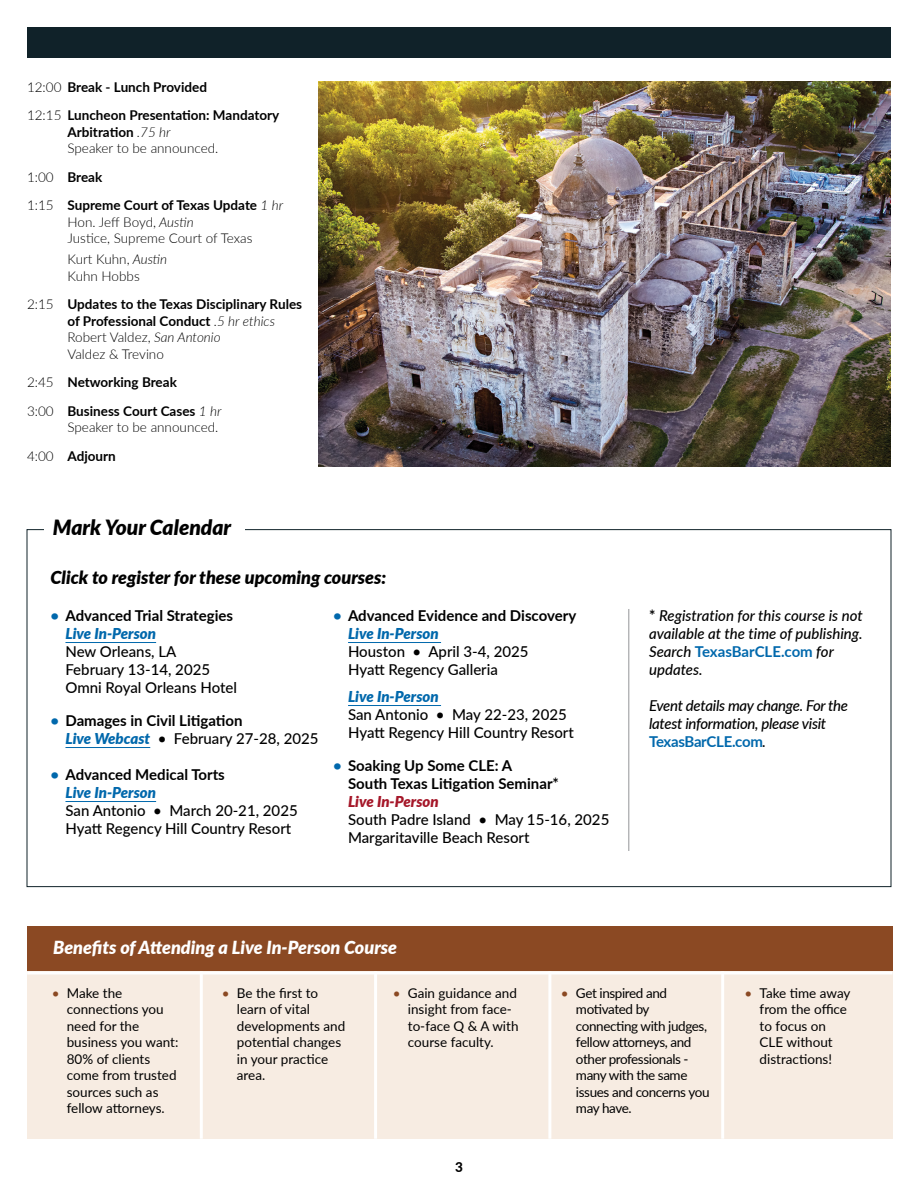
<style>
.page{position:relative;width:918px;height:1188px;background:#fff}
.page>*{position:absolute;margin:0;border:0;box-sizing:border-box;transform-origin:0 0}
.t1{font:italic 900 21px "Lato";color:#000}
.t2{font:italic 900 18px "Lato";color:#fff}
.t3{font:italic 900 18px "Lato";color:#000}
.t4{font:500 15px/18px "Lato";color:#000}
.t5{font:700 15px/18px "Lato";color:#000}
.t6{font:italic 500 15px/18px "Lato";letter-spacing:-.01em;color:#000}
.t7{font:italic 900 15px "Lato";color:#0068ac}
.t8{font:italic 900 15px "Lato";color:#a51729}
.t9{font:13.5px/16.5px "Lato";color:#000}
.t10{font:700 13.5px/28.5px "Lato";color:#000}
.t11{font:300 13.5px/16.5px "Lato";color:#000}
.t12{font:13.5px/16.5px "Lato";letter-spacing:-.03em;color:#000}
.t13{font:800 13.5px "Lato";color:#000}
.s1{font-weight:300}
.s2{font-weight:700}
.s3{font-style:italic}
.s4{font-weight:300;font-style:italic}
.s5{color:#0068ac}
.s6{font-weight:900;font-style:italic;color:#0068ac}
.s7{font-weight:500}
.s8{font-weight:700;font-style:normal}
.s9{font-weight:700;font-style:normal;color:#0068ac}
.s10{color:#8b4923}
</style>
<div class="page">
<div style="left:27px;top:926px;width:865px;height:45px;background:#8b4923"></div>
<div style="left:27px;top:27px;width:864px;height:30px;background:#102229"></div>
<div style="left:27px;top:971px;width:865px;height:168px;background:#f7ece2"></div>
<hr style="left:200px;top:971px;width:3px;height:168px;background:#fff">
<hr style="left:374px;top:971px;width:3px;height:168px;background:#fff">
<hr style="left:548px;top:971px;width:3px;height:168px;background:#fff">
<hr style="left:721px;top:971px;width:3px;height:168px;background:#fff">
<hr style="left:27px;top:971px;width:865px;height:3px;background:#fff">
<img style="left:318px;top:81px;width:573px;height:385px">
<hr style="left:629px;top:609px;width:1px;height:242px;background:#939598">
<hr style="left:65px;top:642px;width:91px;height:1px;background:#0068ac">
<hr style="left:65px;top:747px;width:85px;height:1px;background:#0068ac">
<hr style="left:65px;top:801px;width:91px;height:1px;background:#0068ac">
<hr style="left:348px;top:642px;width:93px;height:1px;background:#0068ac">
<hr style="left:348px;top:705px;width:93px;height:1px;background:#0068ac">
<p class="t10" style="left:27px;top:72px;width:254px"><span class="s1">12:00</span> Break - Lunch Provided<br><span class="s1">12:15</span> Luncheon Presentation: Mandatory</p>
<p class="t11" style="left:68px;top:123px;width:152px"><span class="s2">Arbitration</span> <span class="s3">.75 hr<br></span>Speaker to be announced.</p>
<p class="t10" style="left:27px;top:162px;width:258px"><span class="s1">1:00</span> Break<br><span class="s1">1:15</span> Supreme Court of Texas Update <span class="s4">1 hr</span></p>
<p class="t11" style="left:68px;top:213px;width:187px">Hon. Jeff Boyd, <span class="s3">Austin<br></span>Justice, Supreme Court of Texas</p>
<p class="t11" style="left:68px;top:251px;width:101px">Kurt Kuhn, <span class="s3">Austin<br></span>Kuhn Hobbs</p>
<p class="t10" style="left:68px;top:296px;width:236px;line-height:16.5px;text-indent:-40px"><span class="s1">2:15</span> Updates to the Texas Disciplinary Rules of Professional Conduct <span class="s4">.5 hr ethics<br></span><span class="s1">Robert Valdez,</span> <span class="s4">San Antonio<br></span><span class="s1">Valdez &amp; Trevino</span></p>
<p class="t10" style="left:27px;top:368px;width:196px"><span class="s1">2:45</span> Networking Break<br><span class="s1">3:00</span> Business Court Cases <span class="s4">1 hr</span></p>
<p class="t11" style="left:27px;top:413px;width:193px;line-height:28.5px;text-indent:40px">Speaker to be announced.<br>4:00 <span class="s2">Adjourn</span></p>
<h1 class="t1" style="left:53px;top:511px;width:180px">Mark Your Calendar</h1>
<h2 class="t3" style="left:50px;top:564px;width:337px">Click to register for these upcoming courses:</h2>
<p class="t5" style="left:65px;top:606px;width:169px;text-indent:-15px"><span class="s5">•</span> Advanced Trial Strategies<br><span class="s6">Live In-Person</span></p>
<p class="t4" style="left:65px;top:642px;width:173px">New Orleans, LA<br>February 13-14, 2025<br>Omni Royal Orleans Hotel</p>
<p class="t5" style="left:65px;top:711px;width:254px;text-indent:-15px"><span class="s5">•</span> Damages in Civil Litigation<br><span class="s6">Live Webcast</span> <span class="s7">• February 27-28, 2025</span></p>
<p class="t5" style="left:65px;top:765px;width:161px;text-indent:-15px"><span class="s5">•</span> Advanced Medical Torts<br><span class="s6">Live In-Person</span></p>
<p class="t4" style="left:65px;top:801px;width:234px">San Antonio • March 20-21, 2025<br>Hyatt Regency Hill Country Resort</p>
<p class="t5" style="left:348px;top:606px;width:230px;text-indent:-15px"><span class="s5">•</span> Advanced Evidence and Discovery<br><span class="s6">Live In-Person</span></p>
<p class="t4" style="left:348px;top:642px;width:182px">Houston • April 3-4, 2025<br>Hyatt Regency Galleria</p>
<p class="t7" style="left:348px;top:685px;width:92px">Live In-Person</p>
<p class="t4" style="left:348px;top:705px;width:227px">San Antonio • May 22-23, 2025<br>Hyatt Regency Hill Country Resort</p>
<p class="t5" style="left:348px;top:756px;width:212px;text-indent:-15px"><span class="s5">•</span> Soaking Up Some CLE: A<br>South Texas Litigation Seminar*</p>
<p class="t8" style="left:348px;top:790px;width:92px">Live In-Person</p>
<p class="t4" style="left:348px;top:810px;width:263px">South Padre Island • May 15-16, 2025<br>Margaritaville Beach Resort</p>
<p class="t6" style="left:649px;top:606px;width:215px"><span class="s8">*</span> Registration for this course is not available at the time of publishing.<br>Search <span class="s9">TexasBarCLE.com</span> for updates.</p>
<p class="t6" style="left:649px;top:696px;width:201px">Event details may change. For the latest information, please visit<br><span class="s9">TexasBarCLE.com</span>.</p>
<h2 class="t2" style="left:53px;top:934px;width:345px">Benefits of Attending a Live In-Person Course</h2>
<p class="t9" style="left:237px;top:984px;width:110px;text-indent:-15px"><span class="s10">•</span> Be the first to learn of vital developments and potential changes in your practice area.</p>
<p class="t9" style="left:408px;top:984px;width:112px;text-indent:-15px"><span class="s10">•</span> Gain guidance and insight from face&shy;to-face Q &amp; A with course faculty.</p>
<p class="t9" style="left:67px;top:984px;width:113px;text-indent:-15px"><span class="s10">•</span> Make the connections you need for the business you want:<br>80% of clients come from trusted sources such as fellow attorneys.</p>
<p class="t12" style="left:576px;top:984px;width:135px;text-indent:-15px"><span class="s10">•</span> Get inspired and motivated by connecting with judges, fellow attorneys, and other professionals - many with the same issues and concerns you may have.</p>
<p class="t9" style="left:760px;top:984px;width:92px;text-indent:-15px"><span class="s10">•</span> Take time away from the office to focus on<br>CLE without distractions!</p>
<p class="t13" style="left:455px;top:1157px;width:9px">3</p>
</div>
